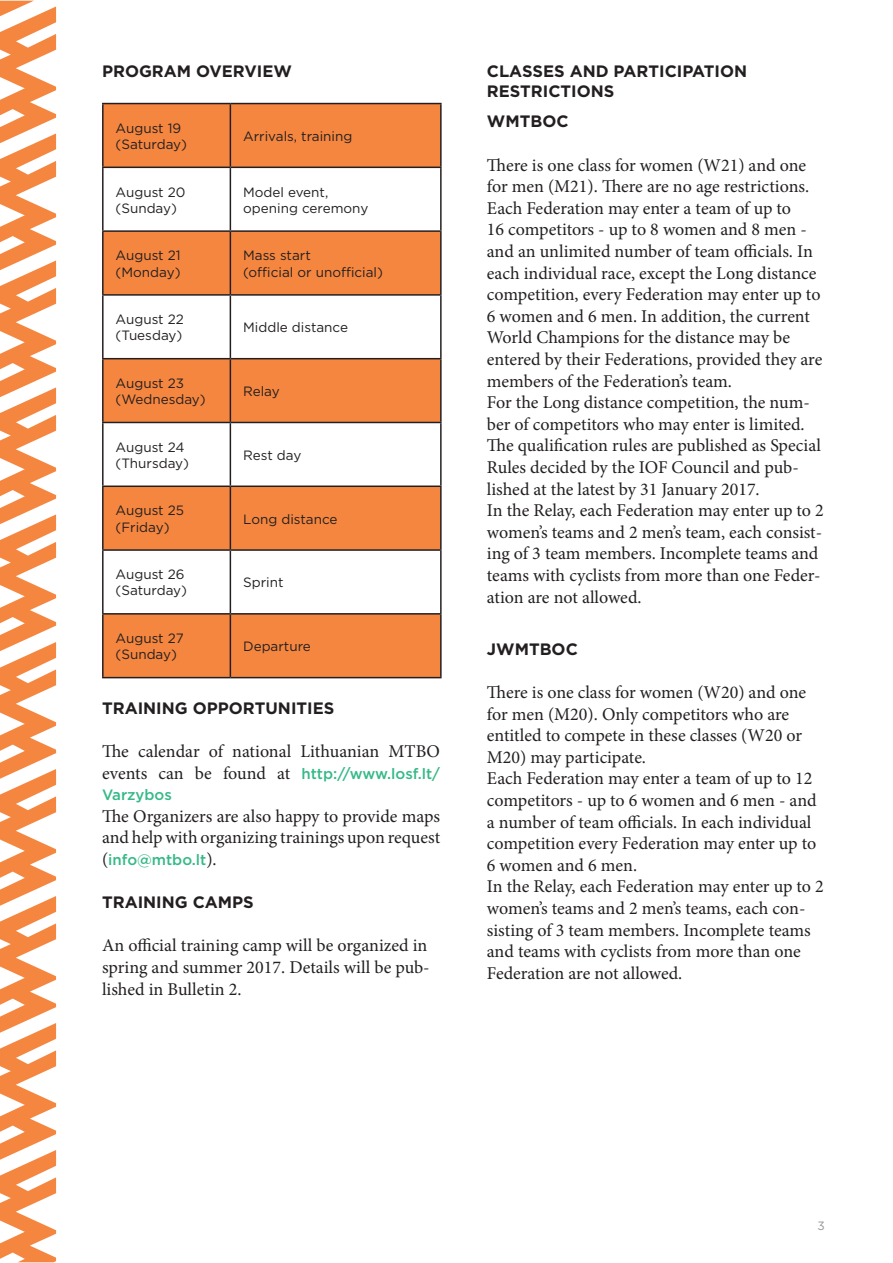
<style>
.page{position:relative;width:893px;height:1263px;background:#fff}
.page>*{position:absolute;margin:0;border:0;box-sizing:border-box;transform-origin:0 0}
.t1{font:18px/21.6px "Minion Pro";letter-spacing:-.005em;color:#231f20}
.t2{font:700 16.5px/19.8px "Gotham";color:#231f20}
.t3{font:500 15px/21.6px "Gotham";color:#35b987}
.t4{font:13.5px/16.2px "Gotham";color:#231f20}
.t5{font:12px "Gotham";color:#939598}
.s1{font-family:"Minion Pro";font-weight:400;font-size:18px;color:#231f20}
</style>
<div class="page">
<svg style="left:104px;top:104px;width:336px;height:573px;fill:#f5863f"></svg>
<hr style="left:102px;top:103px;width:128px;height:1px;background:#231f20">
<hr style="left:102px;top:104px;width:2px;height:63px;background:#231f20">
<hr style="left:230px;top:103px;width:212px;height:1px;background:#231f20">
<hr style="left:230px;top:104px;width:1px;height:63px;background:#231f20">
<hr style="left:440px;top:104px;width:2px;height:63px;background:#231f20">
<hr style="left:102px;top:167px;width:128px;height:1px;background:#231f20">
<hr style="left:102px;top:168px;width:2px;height:62px;background:#231f20">
<hr style="left:230px;top:167px;width:212px;height:1px;background:#231f20">
<hr style="left:230px;top:168px;width:1px;height:62px;background:#231f20">
<hr style="left:440px;top:168px;width:2px;height:62px;background:#231f20">
<hr style="left:102px;top:230px;width:128px;height:2px;background:#231f20">
<hr style="left:102px;top:232px;width:2px;height:62px;background:#231f20">
<hr style="left:230px;top:230px;width:212px;height:2px;background:#231f20">
<hr style="left:230px;top:232px;width:1px;height:62px;background:#231f20">
<hr style="left:440px;top:232px;width:2px;height:62px;background:#231f20">
<hr style="left:102px;top:294px;width:128px;height:2px;background:#231f20">
<hr style="left:102px;top:296px;width:2px;height:62px;background:#231f20">
<hr style="left:230px;top:294px;width:212px;height:2px;background:#231f20">
<hr style="left:230px;top:296px;width:1px;height:62px;background:#231f20">
<hr style="left:440px;top:296px;width:2px;height:62px;background:#231f20">
<hr style="left:102px;top:358px;width:128px;height:1px;background:#231f20">
<hr style="left:102px;top:359px;width:2px;height:63px;background:#231f20">
<hr style="left:230px;top:358px;width:212px;height:1px;background:#231f20">
<hr style="left:230px;top:359px;width:1px;height:63px;background:#231f20">
<hr style="left:440px;top:359px;width:2px;height:63px;background:#231f20">
<hr style="left:102px;top:422px;width:128px;height:1px;background:#231f20">
<hr style="left:102px;top:423px;width:2px;height:62px;background:#231f20">
<hr style="left:230px;top:422px;width:212px;height:1px;background:#231f20">
<hr style="left:230px;top:423px;width:1px;height:62px;background:#231f20">
<hr style="left:440px;top:423px;width:2px;height:62px;background:#231f20">
<hr style="left:102px;top:485px;width:128px;height:2px;background:#231f20">
<hr style="left:102px;top:487px;width:2px;height:62px;background:#231f20">
<hr style="left:230px;top:485px;width:212px;height:2px;background:#231f20">
<hr style="left:230px;top:487px;width:1px;height:62px;background:#231f20">
<hr style="left:440px;top:487px;width:2px;height:62px;background:#231f20">
<hr style="left:102px;top:549px;width:128px;height:2px;background:#231f20">
<hr style="left:102px;top:551px;width:2px;height:62px;background:#231f20">
<hr style="left:230px;top:549px;width:212px;height:2px;background:#231f20">
<hr style="left:230px;top:551px;width:1px;height:62px;background:#231f20">
<hr style="left:440px;top:551px;width:2px;height:62px;background:#231f20">
<hr style="left:102px;top:613px;width:128px;height:2px;background:#231f20">
<hr style="left:102px;top:615px;width:2px;height:62px;background:#231f20">
<hr style="left:230px;top:613px;width:212px;height:2px;background:#231f20">
<hr style="left:230px;top:615px;width:1px;height:62px;background:#231f20">
<hr style="left:440px;top:615px;width:2px;height:62px;background:#231f20">
<hr style="left:102px;top:677px;width:128px;height:1px;background:#231f20">
<hr style="left:230px;top:677px;width:212px;height:1px;background:#231f20">
<svg style="left:0;top:1px;width:56px;height:1261px"></svg>
<p class="t2" style="left:102px;top:61px;width:191px">PROGRAM OVERVIEW</p>
<p class="t4" style="left:116px;top:120px;width:73px">August 19 (Saturday)</p>
<p class="t4" style="left:243px;top:128px;width:111px">Arrivals, training</p>
<p class="t4" style="left:116px;top:183px;width:71px">August 20 (Sunday)</p>
<p class="t4" style="left:243px;top:183px;width:127px">Model event, opening ceremony</p>
<p class="t4" style="left:116px;top:247px;width:67px">August 21 (Monday)</p>
<p class="t4" style="left:243px;top:247px;width:141px">Mass start<br>(official or unofficial)</p>
<p class="t4" style="left:116px;top:311px;width:70px">August 22 (Tuesday)</p>
<p class="t4" style="left:243px;top:319px;width:106px">Middle distance</p>
<p class="t4" style="left:116px;top:375px;width:92px">August 23 (Wednesday)</p>
<p class="t4" style="left:243px;top:383px;width:38px">Relay</p>
<p class="t4" style="left:116px;top:438px;width:75px">August 24 (Thursday)</p>
<p class="t4" style="left:243px;top:447px;width:60px">Rest day</p>
<p class="t4" style="left:116px;top:502px;width:70px">August 25 (Friday)</p>
<p class="t4" style="left:243px;top:510px;width:96px">Long distance</p>
<p class="t4" style="left:116px;top:566px;width:73px">August 26 (Saturday)</p>
<p class="t4" style="left:243px;top:574px;width:42px">Sprint</p>
<p class="t4" style="left:116px;top:630px;width:70px">August 27 (Sunday)</p>
<p class="t4" style="left:243px;top:638px;width:69px">Departure</p>
<p class="t2" style="left:102px;top:698px;width:234px">TRAINING OPPORTUNITIES</p>
<p class="t1" style="left:102px;top:740px;width:340px">The calendar of national Lithuanian MTBO</p>
<p class="t3" style="left:102px;top:762px;width:340px"><span class="s1">events can be found at</span> http://www.losf.lt/<br>Varzybos</p>
<p class="t1" style="left:102px;top:805px;width:340px">The Organizers are also happy to provide maps and help with organizing trainings upon request</p>
<p class="t3" style="left:102px;top:849px;width:116px"><span class="s1">(</span>info@mtbo.lt<span class="s1">).</span></p>
<p class="t2" style="left:102px;top:892px;width:153px">TRAINING CAMPS</p>
<p class="t1" style="left:102px;top:935px;width:329px">An official training camp will be organized in spring and summer 2017. Details will be pub&shy;lished in Bulletin 2.</p>
<p class="t2" style="left:487px;top:61px;width:262px">CLASSES AND PARTICIPATION<br>RESTRICTIONS</p>
<p class="t2" style="left:487px;top:112px;width:83px">WMTBOC</p>
<p class="t1" style="left:487px;top:154px;width:338px">There is one class for women (W21) and one for men (M21). There are no age restrictions.<br>Each Federation may enter a team of up to<br>16 competitors - up to 8 women and 8 men - and an unlimited number of team officials. In each individual race, except the Long distance competition, every Federation may enter up to 6 women and 6 men. In addition, the current World Champions for the distance may be entered by their Federations, provided they are members of the Federation’s team.<br>For the Long distance competition, the num&shy;ber of competitors who may enter is limited.<br>The qualification rules are published as Special Rules decided by the IOF Council and pub&shy;lished at the latest by 31 January 2017.<br>In the Relay, each Federation may enter up to 2 women’s teams and 2 men’s team, each consist&shy;ing of 3 team members. Incomplete teams and teams with cyclists from more than one Feder&shy;ation are not allowed.</p>
<p class="t2" style="left:487px;top:639px;width:92px">JWMTBOC</p>
<p class="t1" style="left:487px;top:682px;width:338px">There is one class for women (W20) and one for men (M20). Only competitors who are entitled to compete in these classes (W20 or M20) may participate.<br>Each Federation may enter a team of up to 12 competitors - up to 6 women and 6 men - and a number of team officials. In each individual competition every Federation may enter up to 6 women and 6 men.<br>In the Relay, each Federation may enter up to 2 women’s teams and 2 men’s teams, each con&shy;sisting of 3 team members. Incomplete teams and teams with cyclists from more than one Federation are not allowed.</p>
<p class="t5" style="left:818px;top:1218px;width:9px">3</p>
</div>
